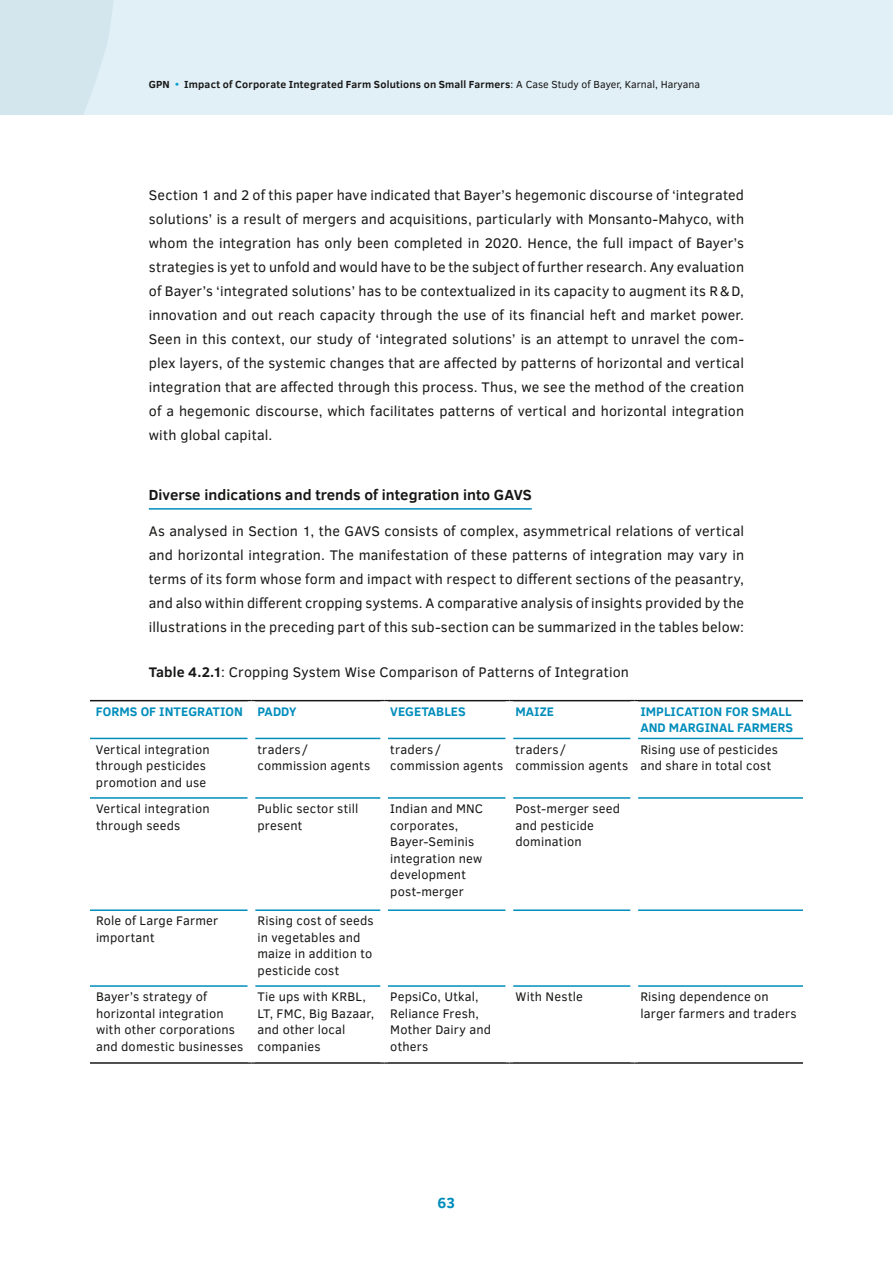
<style>
.page{position:relative;width:893px;height:1263px;background:#fff}
.page>*{position:absolute;margin:0;border:0;box-sizing:border-box;transform-origin:0 0}
.t1{font:700 15px "Clear Sans";letter-spacing:.005em;color:#181716}
.t2{font:700 15px "Clear Sans";color:#008dbb}
.t3{font:14.25px/24px "Clear Sans";letter-spacing:.01em;color:#181716;text-align:justify}
.t4{font:12.75px/16.5px "Clear Sans";letter-spacing:.015em;color:#181716}
.t5{font:700 12.75px/16.5px "Clear Sans";letter-spacing:.005em;color:#008dbb}
.t6{font:700 10.5px "Clear Sans";letter-spacing:.02em;color:#181716}
.s1{color:#009ed3}
.s2{font-weight:400}
.s3{font-weight:700}
</style>
<div class="page">
<div style="left:0;top:0;width:893px;height:114px;background:#e1f0f7"></div>
<svg style="left:0;top:0;width:113px;height:114px"></svg>
<hr style="left:149px;top:508px;width:383px;height:2px;background:#008dbb">
<hr style="left:90px;top:700px;width:161px;height:1px;background:#181716">
<hr style="left:251px;top:700px;width:133px;height:1px;background:#181716">
<hr style="left:384px;top:700px;width:125px;height:1px;background:#181716">
<hr style="left:509px;top:700px;width:125px;height:1px;background:#181716">
<hr style="left:634px;top:700px;width:169px;height:1px;background:#181716">
<hr style="left:90px;top:1062px;width:161px;height:2px;background:#181716">
<hr style="left:251px;top:1062px;width:133px;height:2px;background:#181716">
<hr style="left:384px;top:1062px;width:125px;height:2px;background:#181716">
<hr style="left:509px;top:1062px;width:125px;height:2px;background:#181716">
<hr style="left:634px;top:1062px;width:169px;height:2px;background:#181716">
<hr style="left:90px;top:738px;width:158px;height:1px;background:#008dbb">
<hr style="left:255px;top:738px;width:125px;height:1px;background:#008dbb">
<hr style="left:388px;top:738px;width:118px;height:1px;background:#008dbb">
<hr style="left:513px;top:738px;width:118px;height:1px;background:#008dbb">
<hr style="left:638px;top:738px;width:165px;height:1px;background:#008dbb">
<hr style="left:90px;top:797px;width:158px;height:2px;background:#008dbb">
<hr style="left:255px;top:797px;width:125px;height:2px;background:#008dbb">
<hr style="left:388px;top:797px;width:118px;height:2px;background:#008dbb">
<hr style="left:513px;top:797px;width:118px;height:2px;background:#008dbb">
<hr style="left:638px;top:797px;width:165px;height:2px;background:#008dbb">
<hr style="left:90px;top:909px;width:158px;height:2px;background:#008dbb">
<hr style="left:255px;top:909px;width:125px;height:2px;background:#008dbb">
<hr style="left:388px;top:909px;width:118px;height:2px;background:#008dbb">
<hr style="left:513px;top:909px;width:118px;height:2px;background:#008dbb">
<hr style="left:638px;top:909px;width:165px;height:2px;background:#008dbb">
<hr style="left:90px;top:985px;width:158px;height:2px;background:#008dbb">
<hr style="left:255px;top:985px;width:125px;height:2px;background:#008dbb">
<hr style="left:388px;top:985px;width:118px;height:2px;background:#008dbb">
<hr style="left:513px;top:985px;width:118px;height:2px;background:#008dbb">
<hr style="left:638px;top:985px;width:165px;height:2px;background:#008dbb">
<p class="t6" style="left:149px;top:77px;width:553px">GPN <span class="s1">•</span> Impact of Corporate Integrated Farm Solutions on Small Farmers<span class="s2">: A Case Study of Bayer, Karnal, Haryana</span></p>
<p class="t3" style="left:149px;top:183px;width:597px">Section 1 and 2 of this paper have indicated that Bayer’s hegemonic discourse of ‘integrated solutions’ is a result of mergers and acquisitions, particularly with Monsanto-Mahyco, with whom the integration has only been completed in 2020. Hence, the full impact of Bayer’s strategies is yet to unfold and would have to be the subject of further research. Any evaluation of Bayer’s ‘integrated solutions’ has to be contextualized in its capacity to augment its R&amp;D, innovation and out reach capacity through the use of its financial heft and market power.<br>Seen in this context, our study of ‘integrated solutions’ is an attempt to unravel the com&shy;plex layers, of the systemic changes that are affected by patterns of horizontal and vertical integration that are affected through this process. Thus, we see the method of the creation of a hegemonic discourse, which facilitates patterns of vertical and horizontal integration with global capital.</p>
<p class="t1" style="left:149px;top:483px;width:384px">Diverse indications and trends of integration into GAVS</p>
<p class="t3" style="left:149px;top:519px;width:597px">As analysed in Section 1, the GAVS consists of complex, asymmetrical relations of vertical and horizontal integration. The manifestation of these patterns of integration may vary in terms of its form whose form and impact with respect to different sections of the peasantry, and also within different cropping systems. A comparative analysis of insights provided by the illustrations in the preceding part of this sub-section can be summarized in the tables below:</p>
<p class="t3" style="left:149px;top:660px;width:482px"><span class="s3">Table 4.2.1</span>: Cropping System Wise Comparison of Patterns of Integration</p>
<p class="t5" style="left:96px;top:703px;width:202px">FORMS OF INTEGRATION PADDY</p>
<p class="t5" style="left:390px;top:703px;width:77px">VEGETABLES</p>
<p class="t5" style="left:515px;top:703px;width:40px">MAIZE</p>
<p class="t5" style="left:640px;top:703px;width:154px">IMPLICATION FOR SMALL<br>AND MARGINAL FARMERS</p>
<p class="t4" style="left:96px;top:741px;width:115px">Vertical integration through pesticides promotion and use</p>
<p class="t4" style="left:257px;top:741px;width:114px">traders/ commission agents</p>
<p class="t4" style="left:390px;top:741px;width:114px">traders/ commission agents</p>
<p class="t4" style="left:515px;top:741px;width:114px">traders/ commission agents</p>
<p class="t4" style="left:640px;top:741px;width:139px">Rising use of pesticides and share in total cost</p>
<p class="t4" style="left:96px;top:800px;width:115px">Vertical integration through seeds</p>
<p class="t4" style="left:257px;top:800px;width:103px">Public sector still present</p>
<p class="t4" style="left:390px;top:800px;width:94px">Indian and MNC corporates,<br>Bayer-Seminis integration new development post-merger</p>
<p class="t4" style="left:515px;top:800px;width:106px">Post-merger seed and pesticide domination</p>
<p class="t4" style="left:96px;top:913px;width:124px">Role of Large Farmer important</p>
<p class="t4" style="left:257px;top:913px;width:118px">Rising cost of seeds in vegetables and maize in addition to pesticide cost</p>
<p class="t4" style="left:96px;top:988px;width:149px">Bayer’s strategy of horizontal integration with other corporations and domestic businesses</p>
<p class="t4" style="left:257px;top:988px;width:118px">Tie ups with KRBL,<br>LT, FMC, Big Bazaar, and other local companies</p>
<p class="t4" style="left:390px;top:988px;width:102px">PepsiCo, Utkal,<br>Reliance Fresh,<br>Mother Dairy and others</p>
<p class="t4" style="left:515px;top:988px;width:69px">With Nestle</p>
<p class="t4" style="left:640px;top:988px;width:158px">Rising dependence on larger farmers and traders</p>
<p class="t2" style="left:438px;top:1191px;width:19px">63</p>
</div>
